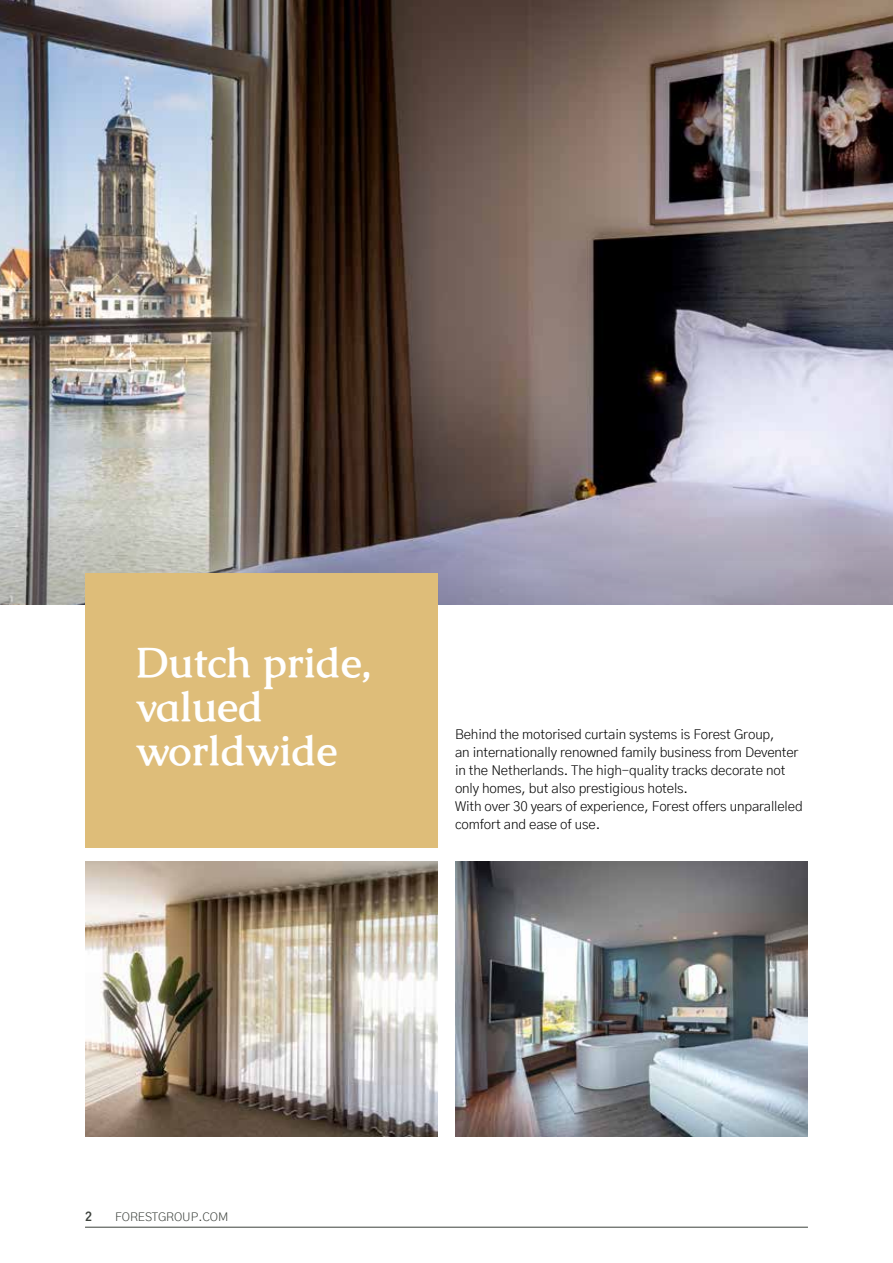
<style>
.page{position:relative;width:893px;height:1263px;background:#fff}
.page>*{position:absolute;margin:0;border:0;box-sizing:border-box;transform-origin:0 0}
.t1{font:700 41.85px/44.1px "Caudex";color:#fff}
.t2{font:300 13.5px/18px "Gothic A1";letter-spacing:-.01em;color:#000}
.t3{font:300 12px "Gothic A1";color:#3c413c}
.t4{font:700 12px "Gothic A1";color:#3c413c}
</style>
<div class="page">
<img style="left:0;top:0;width:893px;height:450px">
<svg style="left:0;top:450px;width:893px;height:155px;background:#989399"></svg>
<img style="left:85px;top:862px;width:352px;height:274px">
<img style="left:455px;top:862px;width:353px;height:274px">
<div style="left:85px;top:573px;width:352px;height:275px;background:#debd79"></div>
<hr style="left:85px;top:1227px;width:723px;height:1px;background:#3c413c">
<h1 class="t1" style="left:136px;top:640px;width:237px">Dutch pride, valued worldwide</h1>
<p class="t2" style="left:455px;top:725px;width:349px">Behind the motorised curtain systems is Forest Group,<br>an internationally renowned family business from Deventer in the Netherlands. The high-quality tracks decorate not only homes, but also prestigious hotels.<br>With over 30 years of experience, Forest offers unparalleled comfort and ease of use.</p>
<p class="t4" style="left:85px;top:1207px;width:8px">2</p>
<p class="t3" style="left:115px;top:1208px;width:115px">FORESTGROUP.COM</p>
</div>
